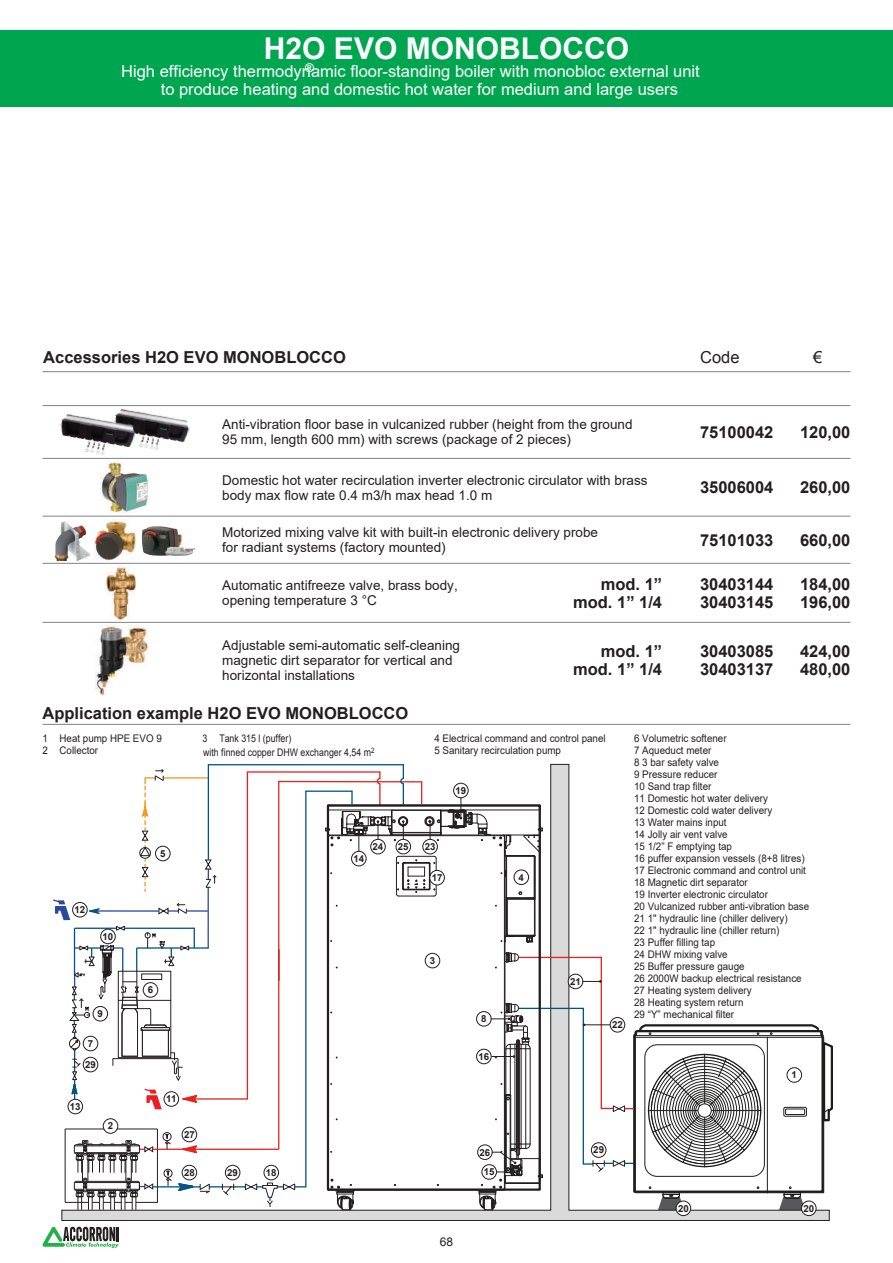
<style>
.page{position:relative;width:893px;height:1263px;background:#fff}
.page>*{position:absolute;margin:0;border:0;box-sizing:border-box;transform-origin:0 0}
.t1{font:700 30px "Arial";color:#fff}
.t2{font:700 16.5px/18px "Arial";color:#231f20}
.t3{font:16.5px "Arial";color:#fff}
.t4{font:16.5px "Arial";color:#231f20}
.t5{font:13.5px/15px "Arial";color:#231f20}
.t6{font:12px "Arial";color:#231f20}
.t7{font:700 12px "Arial";color:#fff}
.t8{font:10.5px/12px "Arial";color:#231f20;scale:.93 1}
.t9{font:10.5px/13.8px "Arial";color:#231f20;scale:.84 1}
.t10{font:700 9.6px "Arial";color:#231f20}
</style>
<div class="page">
<svg style="left:42px;top:1227px;width:77px;height:21px"></svg>
<div style="left:0;top:30px;width:893px;height:76px;background:#00a54f"></div>
<hr style="left:43px;top:458px;width:807px;height:1px;background:#808285">
<hr style="left:43px;top:516px;width:807px;height:1px;background:#808285">
<hr style="left:43px;top:563px;width:807px;height:1px;background:#808285">
<hr style="left:43px;top:622px;width:807px;height:1px;background:#808285">
<img style="left:101px;top:461px;width:47px;height:52px">
<hr style="left:43px;top:371px;width:807px;height:1px;background:#808285">
<hr style="left:43px;top:405px;width:807px;height:1px;background:#808285">
<img style="left:120px;top:409px;width:70px;height:41px">
<img style="left:61px;top:412px;width:76px;height:43px">
<hr style="left:43px;top:724px;width:807px;height:1px;background:#808285">
<div style="left:801px;top:1201px;width:15px;height:15px;border:1px solid #231f20;border-radius:50%"></div>
<div style="left:676px;top:1201px;width:15px;height:15px;border:1px solid #231f20;border-radius:50%"></div>
<svg style="left:53px;top:763px;width:780px;height:449px"></svg>
<div style="left:182px;top:1127px;width:15px;height:15px;background:#fff;border-radius:50%"></div>
<div style="left:182px;top:1127px;width:15px;height:15px;border:1px solid #231f20;border-radius:50%"></div>
<div style="left:182px;top:1165px;width:15px;height:15px;background:#fff;border-radius:50%"></div>
<div style="left:182px;top:1165px;width:15px;height:15px;border:1px solid #231f20;border-radius:50%"></div>
<div style="left:591px;top:1143px;width:15px;height:14px;background:#fff;border-radius:50%"></div>
<div style="left:591px;top:1142px;width:15px;height:16px;border:1px solid #231f20;border-radius:50%"></div>
<div style="left:83px;top:1057px;width:15px;height:15px;background:#fff;border-radius:50%"></div>
<div style="left:83px;top:1057px;width:15px;height:15px;border:1px solid #231f20;border-radius:50%"></div>
<div style="left:225px;top:1165px;width:15px;height:15px;background:#fff;border-radius:50%"></div>
<div style="left:225px;top:1165px;width:15px;height:15px;border:1px solid #231f20;border-radius:50%"></div>
<img style="left:54px;top:521px;width:37px;height:39px">
<img style="left:142px;top:526px;width:24px;height:30px">
<img style="left:95px;top:519px;width:41px;height:41px">
<img style="left:106px;top:566px;width:29px;height:54px">
<img style="left:95px;top:625px;width:53px;height:70px">
<h1 class="t1" style="left:264px;top:28px;width:367px">H2O EVO MONOBLOCCO</h1>
<h2 class="t3" style="left:121px;top:60px;width:580px">High efficiency thermodynamic floor-standing boiler with monobloc external unit</h2>
<p class="t7" style="left:305px;top:60px;width:10px">®</p>
<h2 class="t3" style="left:161px;top:78px;width:519px">to produce heating and domestic hot water for medium and large users</h2>
<h2 class="t2" style="left:43px;top:349px;width:304px">Accessories H2O EVO MONOBLOCCO</h2>
<h2 class="t4" style="left:700px;top:347px;width:41px">Code</h2>
<h2 class="t4" style="left:813px;top:347px;width:11px">€</h2>
<p class="t5" style="left:222px;top:417px;width:412px">Anti-vibration floor base in vulcanized rubber (height from the ground<br>95 mm, length 600 mm) with screws (package of 2 pieces)</p>
<h2 class="t2" style="left:700px;top:424px;width:75px">75100042</h2>
<h2 class="t2" style="left:800px;top:424px;width:52px">120,00</h2>
<p class="t5" style="left:222px;top:472px;width:427px">Domestic hot water recirculation inverter electronic circulator with brass body max flow rate 0.4 m3/h max head 1.0 m</p>
<h2 class="t2" style="left:700px;top:479px;width:75px">35006004</h2>
<h2 class="t2" style="left:800px;top:479px;width:52px">260,00</h2>
<p class="t5" style="left:222px;top:525px;width:377px">Motorized mixing valve kit with built-in electronic delivery probe for radiant systems (factory mounted)</p>
<h2 class="t2" style="left:800px;top:531px;width:52px">660,00</h2>
<p class="t5" style="left:222px;top:578px;width:237px">Automatic antifreeze valve, brass body, opening temperature 3 °C</p>
<h2 class="t2" style="left:700px;top:576px;width:75px">30403144<br>30403145</h2>
<h2 class="t2" style="left:800px;top:576px;width:52px">184,00<br>196,00</h2>
<h2 class="t2" style="left:700px;top:531px;width:75px">75101033</h2>
<h2 class="t2" style="left:573px;top:576px;width:90px;text-align:right">mod. 1” mod. 1” 1/4</h2>
<p class="t5" style="left:222px;top:638px;width:239px">Adjustable semi-automatic self-cleaning magnetic dirt separator for vertical and horizontal installations</p>
<h2 class="t2" style="left:800px;top:643px;width:52px">424,00<br>480,00</h2>
<h2 class="t2" style="left:573px;top:643px;width:90px;text-align:right">mod. 1” mod. 1” 1/4</h2>
<h2 class="t2" style="left:700px;top:643px;width:75px">30403085<br>30403137</h2>
<h2 class="t2" style="left:43px;top:704px;width:367px">Application example H2O EVO MONOBLOCCO</h2>
<p class="t8" style="left:43px;top:732px;width:130px">1 Heat pump HPE EVO 9<br>2 Collector</p>
<p class="t9" style="left:202px;top:731px;width:207px">3 Tank 315 l (puffer)<br>with finned copper DHW exchanger 4,54 m<sup>2</sup></p>
<p class="t8" style="left:434px;top:732px;width:186px">4 Electrical command and control panel<br>5 Sanitary recirculation pump</p>
<p class="t8" style="left:634px;top:732px;width:190px">6 Volumetric softener<br>7 Aqueduct meter<br>8 3 bar safety valve<br>9 Pressure reducer<br>10 Sand trap filter<br>11 Domestic hot water delivery<br>12 Domestic cold water delivery<br>13 Water mains input<br>14 Jolly air vent valve<br>15 1/2” F emptying tap<br>16 puffer expansion vessels (8+8 litres)<br>17 Electronic command and control unit<br>18 Magnetic dirt separator<br>19 Inverter electronic circulator<br>20 Vulcanized rubber anti-vibration base<br>21 1" hydraulic line (chiller delivery)<br>22 1" hydraulic line (chiller return)<br>23 Puffer filling tap<br>24 DHW mixing valve<br>25 Buffer pressure gauge<br>26 2000W backup electrical resistance<br>27 Heating system delivery<br>28 Heating system return<br>29 “Y” mechanical filter</p>
<p class="t10" style="left:455px;top:784px;width:12px">19</p>
<p class="t10" style="left:373px;top:840px;width:12px">24</p>
<p class="t10" style="left:398px;top:840px;width:12px">25</p>
<p class="t10" style="left:425px;top:840px;width:12px">23</p>
<p class="t10" style="left:160px;top:847px;width:7px">5</p>
<p class="t10" style="left:353px;top:852px;width:12px">14</p>
<p class="t10" style="left:519px;top:871px;width:7px">4</p>
<p class="t10" style="left:432px;top:871px;width:12px">17</p>
<p class="t10" style="left:75px;top:903px;width:12px">12</p>
<p class="t10" style="left:103px;top:930px;width:12px">10</p>
<p class="t10" style="left:430px;top:954px;width:7px">3</p>
<p class="t10" style="left:570px;top:975px;width:12px">21</p>
<p class="t10" style="left:148px;top:983px;width:7px">6</p>
<p class="t10" style="left:98px;top:1007px;width:7px">9</p>
<p class="t10" style="left:481px;top:1012px;width:7px">8</p>
<p class="t10" style="left:612px;top:1018px;width:12px">22</p>
<p class="t10" style="left:88px;top:1037px;width:7px">7</p>
<p class="t10" style="left:85px;top:1058px;width:12px">29</p>
<p class="t10" style="left:70px;top:1100px;width:12px">13</p>
<p class="t10" style="left:108px;top:1120px;width:7px">2</p>
<p class="t10" style="left:166px;top:1093px;width:12px">11</p>
<p class="t10" style="left:184px;top:1128px;width:12px">27</p>
<p class="t10" style="left:184px;top:1166px;width:12px">28</p>
<p class="t10" style="left:227px;top:1166px;width:12px">29</p>
<p class="t10" style="left:266px;top:1166px;width:12px">18</p>
<p class="t10" style="left:478px;top:1050px;width:12px">16</p>
<p class="t6" style="left:440px;top:1234px;width:15px">68</p>
<p class="t10" style="left:480px;top:1146px;width:12px">26</p>
<p class="t10" style="left:484px;top:1165px;width:12px">15</p>
<p class="t10" style="left:593px;top:1144px;width:12px">29</p>
<p class="t10" style="left:792px;top:1069px;width:7px">1</p>
<p class="t10" style="left:678px;top:1202px;width:12px">20</p>
<p class="t10" style="left:803px;top:1202px;width:12px">20</p>
</div>
